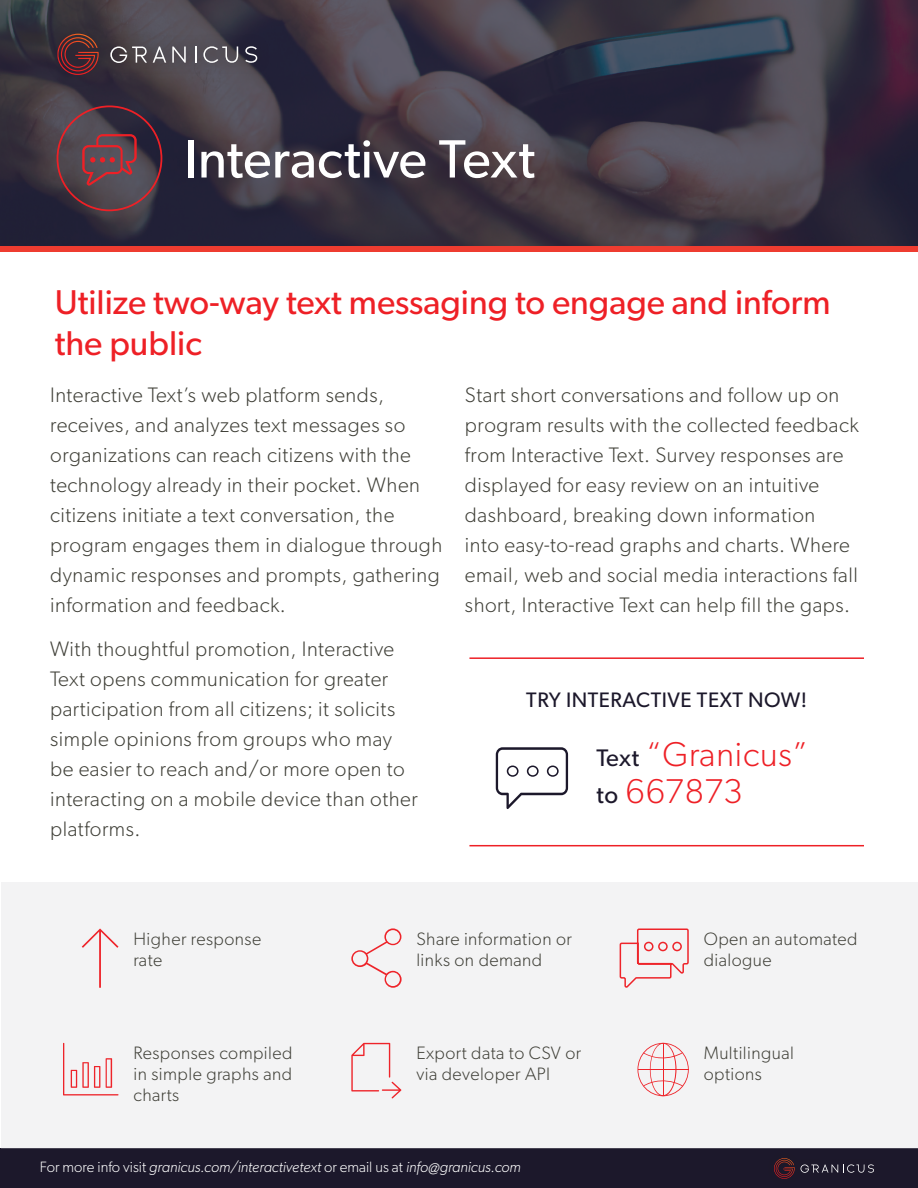
<style>
.page{position:relative;width:918px;height:1188px;background:#fff}
.page>*{position:absolute;margin:0;border:0;box-sizing:border-box;transform-origin:0 0}
.t1{font:54px "Gibson";color:#fff}
.t2{font:34.5px/41.4px "Gibson";color:#ee2026}
.t3{font:300 34.5px/36.8px "Gibson";letter-spacing:.025em;color:#ee2026}
.t4{font:300 21px/30px "Gibson";letter-spacing:.025em;color:#3f3f37}
.t5{font:21px "Gibson";letter-spacing:.025em;color:#1c182b}
.t6{font:300 18px/21px "Gibson";letter-spacing:.025em;color:#3f3f37}
.t7{font:italic 300 15px "Gibson";color:#fff}
.s1{font-weight:400;font-size:24px;color:#1c182b}
.s2{font-style:normal}
</style>
<div class="page">
<svg style="left:0;top:0;width:918px;height:246px;background:#3c3644"></svg>
<div style="left:0;top:246px;width:918px;height:6px;background:#ee3c30"></div>
<div style="left:0;top:1149px;width:918px;height:39px;background:#1c182b"></div>
<svg style="left:774px;top:1158px;width:21px;height:21px"></svg>
<svg style="left:801px;top:1164px;width:73px;height:9px"></svg>
<div style="left:43px;top:19px;width:229px;height:70px;background:#231f20;opacity:.15"></div>
<svg style="left:57px;top:34px;width:42px;height:41px;background:#592b30"></svg>
<svg style="left:153px;top:46px;width:13px;height:17px"></svg>
<svg style="left:172px;top:47px;width:14px;height:16px"></svg>
<svg style="left:195px;top:47px;width:1px;height:16px"></svg>
<svg style="left:245px;top:46px;width:12px;height:17px"></svg>
<svg style="left:110px;top:46px;width:37px;height:17px"></svg>
<svg style="left:203px;top:46px;width:35px;height:17px"></svg>
<div style="left:2px;top:882px;width:916px;height:267px;background:#f3f3f4"></div>
<hr style="left:469px;top:657px;width:395px;height:2px;background:#ee2026">
<hr style="left:469px;top:845px;width:395px;height:1px;background:#ee2026">
<div style="left:57px;top:105px;width:105px;height:106px;border:2px solid #ee2026;border-radius:50%"></div>
<svg style="left:82px;top:134px;width:55px;height:52px;background:#72454e"></svg>
<svg style="left:496px;top:747px;width:72px;height:62px"></svg>
<svg style="left:82px;top:928px;width:36px;height:60px"></svg>
<svg style="left:351px;top:928px;width:51px;height:60px"></svg>
<svg style="left:63px;top:1043px;width:55px;height:52px"></svg>
<svg style="left:637px;top:1043px;width:52px;height:53px"></svg>
<hr style="left:663px;top:1043px;width:1px;height:53px;background:#ee242a">
<svg style="left:351px;top:1043px;width:50px;height:56px"></svg>
<svg style="left:619px;top:928px;width:70px;height:59px"></svg>
<h1 class="t1" style="left:184px;top:126px;width:352px">Interactive Text</h1>
<h2 class="t2" style="left:55px;top:281px;width:777px">Utilize two-way text messaging to engage and inform the public</h2>
<p class="t4" style="left:50px;top:380px;width:394px">Interactive Text’s web platform sends, receives, and analyzes text messages so organizations can reach citizens with the technology already in their pocket. When citizens initiate a text conversation, the program engages them in dialogue through dynamic responses and prompts, gathering information and feedback.</p>
<p class="t4" style="left:50px;top:633px;width:369px">With thoughtful promotion, Interactive Text opens communication for greater participation from all citizens; it solicits simple opinions from groups who may be easier to reach and/or more open to interacting on a mobile device than other platforms.</p>
<p class="t4" style="left:465px;top:380px;width:395px">Start short conversations and follow up on program results with the collected feedback from Interactive Text. Survey responses are displayed for easy review on an intuitive dashboard, breaking down information<br>into easy-to-read graphs and charts. Where email, web and social media interactions fall short, Interactive Text can help fill the gaps.</p>
<p class="t5" style="left:526px;top:687px;width:282px">TRY INTERACTIVE TEXT NOW!</p>
<h2 class="t3" style="left:597px;top:736px;width:213px"><span class="s1">Text</span> “Granicus” <span class="s1">to</span> 667873</h2>
<p class="t6" style="left:134px;top:928px;width:129px">Higher response rate</p>
<p class="t6" style="left:416px;top:928px;width:157px">Share information or links on demand</p>
<p class="t6" style="left:704px;top:928px;width:155px">Open an automated dialogue</p>
<p class="t6" style="left:134px;top:1042px;width:160px;text-align:justify">Responses compiled in simple graphs and charts</p>
<p class="t6" style="left:416px;top:1042px;width:166px">Export data to CSV or via developer API</p>
<p class="t6" style="left:704px;top:1043px;width:92px">Multilingual options</p>
<p class="t7" style="left:40px;top:1158px;width:483px"><span class="s2">For more info visit</span> granicus.com/interactivetext <span class="s2">or email us at</span> info@granicus.com</p>
</div>
